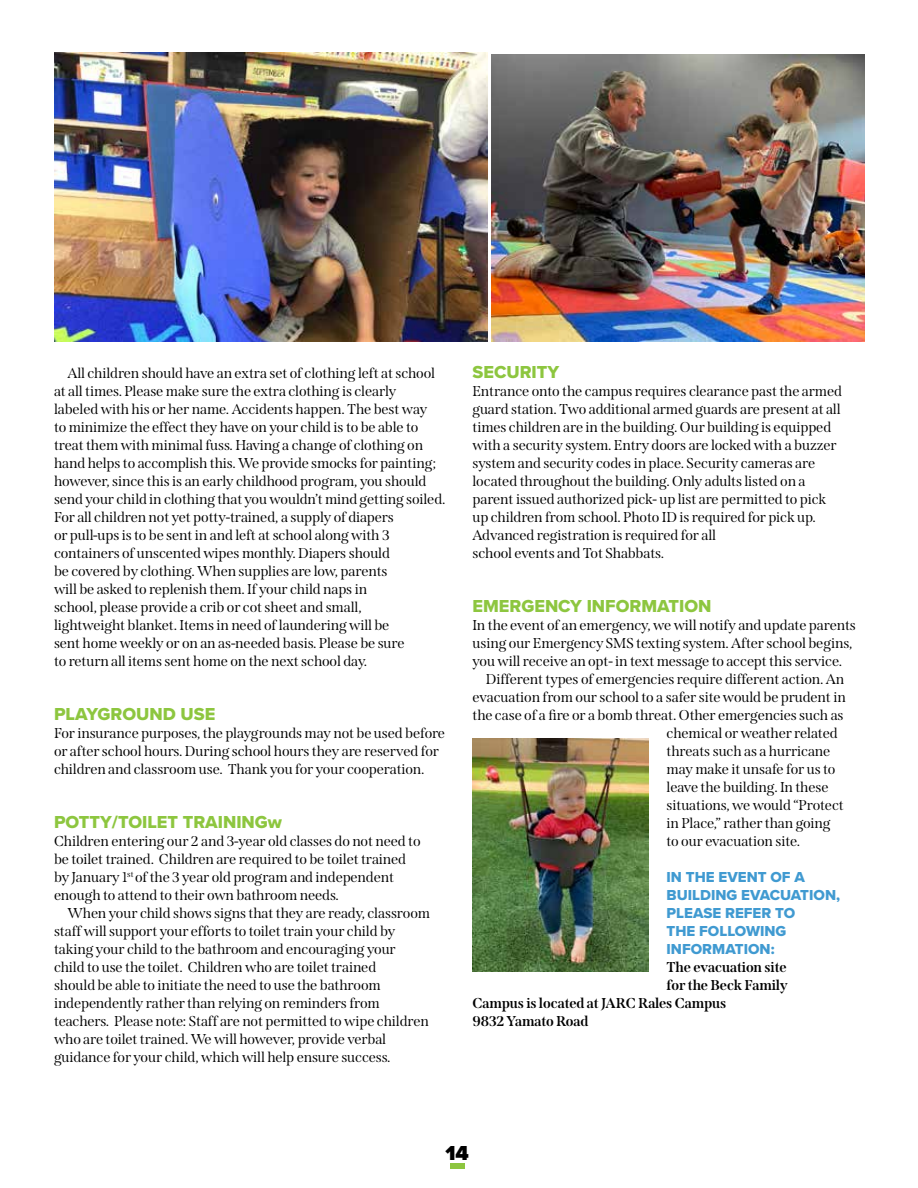
<style>
.page{position:relative;width:918px;height:1188px;background:#fff}
.page>*{position:absolute;margin:0;border:0;box-sizing:border-box;transform-origin:0 0}
.t1{font:900 21px "Proxima Nova";color:#000}
.t2{font:18px "Proxima Nova Extrabld";color:#8dc63f}
.t3{font:15px/18px "Proxima Nova Extrabld";color:#409ad1}
.t4{font:14.25px/18px "Span";letter-spacing:-.01em;color:#000}
.t5{font:700 14.25px "Span";letter-spacing:-.01em;color:#000}
</style>
<div class="page">
<div style="left:450px;top:1163px;width:14px;height:6px;background:#8dc63f"></div>
<img style="left:472px;top:738px;width:177px;height:234px">
<img style="left:54px;top:53px;width:433px;height:289px">
<img style="left:492px;top:54px;width:373px;height:288px">
<p class="t4" style="left:54px;top:364px;width:393px;text-indent:13px">All children should have an extra set of clothing left at school at all times. Please make sure the extra clothing is clearly<br>labeled with his or her name. Accidents happen. The best way<br>to minimize the effect they have on your child is to be able to treat them with minimal fuss. Having a change of clothing on hand helps to accomplish this. We provide smocks for painting; however, since this is an early childhood program, you should send your child in clothing that you wouldn’t mind getting soiled.<br>For all children not yet potty-trained, a supply of diapers<br>or pull-ups is to be sent in and left at school along with 3 containers of unscented wipes monthly. Diapers should<br>be covered by clothing. When supplies are low, parents<br>will be asked to replenish them. If your child naps in<br>school, please provide a crib or cot sheet and small,<br>lightweight blanket. Items in need of laundering will be<br>sent home weekly or on an as-needed basis. Please be sure<br>to return all items sent home on the next school day.</p>
<p class="t2" style="left:54px;top:701px;width:163px">PLAYGROUND USE</p>
<p class="t4" style="left:54px;top:724px;width:393px">For insurance purposes, the playgrounds may not be used before or after school hours. During school hours they are reserved for children and classroom use. Thank you for your cooperation.</p>
<p class="t2" style="left:54px;top:809px;width:230px">POTTY/TOILET TRAININGw</p>
<p class="t4" style="left:54px;top:832px;width:368px">Children entering our 2 and 3-year old classes do not need to be toilet trained. Children are required to be toilet trained by January 1<sup>st</sup> of the 3 year old program and independent enough to attend to their own bathroom needs.</p>
<p class="t4" style="left:54px;top:904px;width:378px;text-indent:13px">When your child shows signs that they are ready, classroom staff will support your efforts to toilet train your child by taking your child to the bathroom and encouraging your child to use the toilet. Children who are toilet trained<br>should be able to initiate the need to use the bathroom independently rather than relying on reminders from teachers. Please note: Staff are not permitted to wipe children who are toilet trained. We will however, provide verbal guidance for your child, which will help ensure success.</p>
<p class="t2" style="left:472px;top:359px;width:88px">SECURITY</p>
<p class="t4" style="left:472px;top:382px;width:371px">Entrance onto the campus requires clearance past the armed guard station. Two additional armed guards are present at all times children are in the building. Our building is equipped with a security system. Entry doors are locked with a buzzer system and security codes in place. Security cameras are located throughout the building. Only adults listed on a parent issued authorized pick- up list are permitted to pick up children from school. Photo ID is required for pick up.<br>Advanced registration is required for all<br>school events and Tot Shabbats.</p>
<p class="t2" style="left:472px;top:593px;width:241px">EMERGENCY INFORMATION</p>
<p class="t4" style="left:472px;top:616px;width:385px">In the event of an emergency, we will notify and update parents</p>
<p class="t4" style="left:472px;top:634px;width:381px">using our Emergency SMS texting system. After school begins,</p>
<p class="t4" style="left:472px;top:652px;width:371px">you will receive an opt- in text message to accept this service.</p>
<p class="t4" style="left:486px;top:670px;width:360px">Different types of emergencies require different action. An</p>
<p class="t4" style="left:472px;top:688px;width:375px">evacuation from our school to a safer site would be prudent in</p>
<p class="t4" style="left:472px;top:706px;width:373px">the case of a fire or a bomb threat. Other emergencies such as</p>
<p class="t4" style="left:667px;top:724px;width:173px">chemical or weather related</p>
<p class="t4" style="left:667px;top:742px;width:165px">threats such as a hurricane</p>
<p class="t4" style="left:667px;top:760px;width:170px">may make it unsafe for us to</p>
<p class="t4" style="left:667px;top:778px;width:163px">leave the building. In these</p>
<p class="t4" style="left:667px;top:796px;width:179px">situations, we would “Protect</p>
<p class="t4" style="left:667px;top:814px;width:166px">in Place,” rather than going</p>
<p class="t4" style="left:667px;top:832px;width:135px">to our evacuation site.</p>
<p class="t3" style="left:667px;top:868px;width:175px">IN THE EVENT OF A<br>BUILDING EVACUATION,<br>PLEASE REFER TO<br>THE FOLLOWING<br>INFORMATION:</p>
<p class="t5" style="left:667px;top:959px;width:121px">The evacuation site</p>
<p class="t5" style="left:667px;top:977px;width:123px">for the Beck Family</p>
<p class="t5" style="left:473px;top:995px;width:255px">Campus is located at JARC Rales Campus</p>
<p class="t5" style="left:473px;top:1013px;width:118px">9832 Yamato Road</p>
<h1 class="t1" style="left:445px;top:1137px;width:25px">14</h1>
</div>
